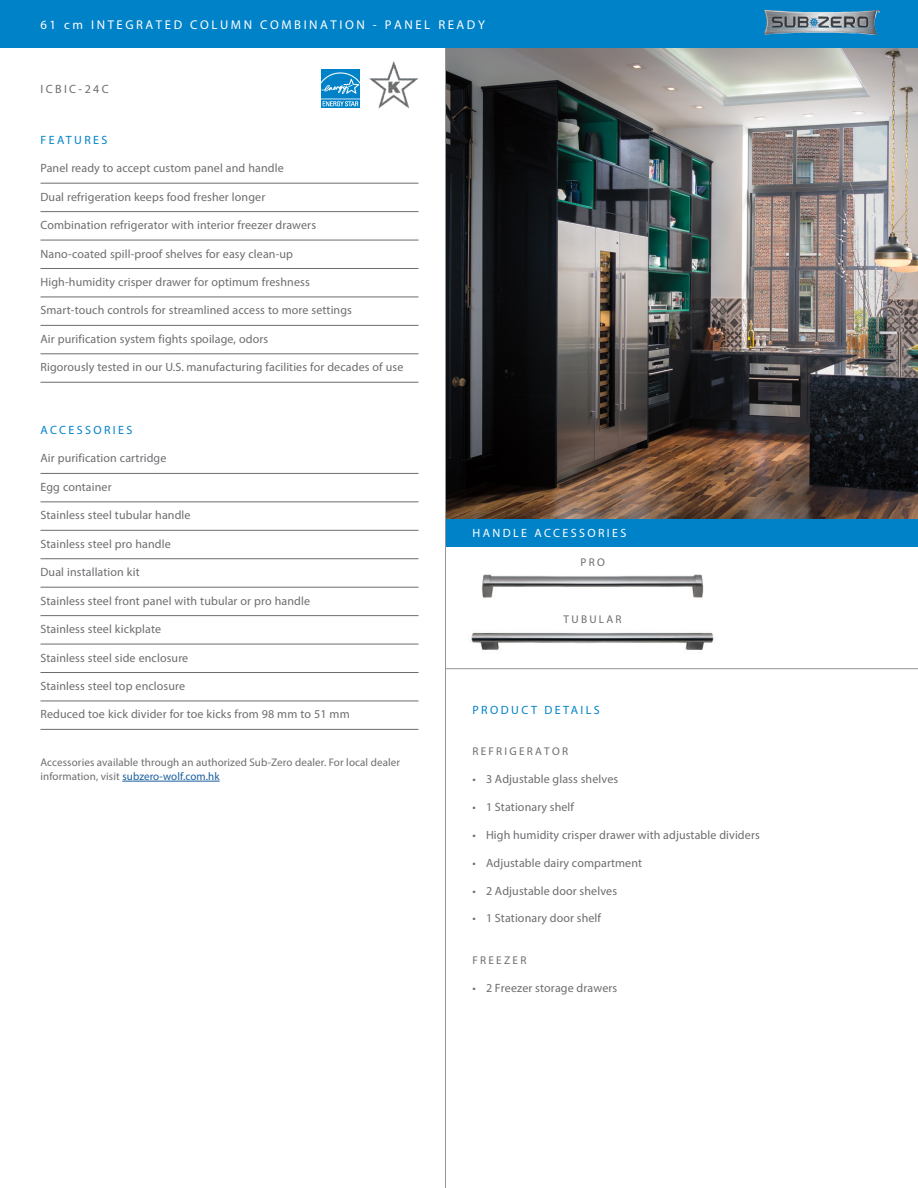
<style>
.page{position:relative;width:918px;height:1188px;background:#fff}
.page>*{position:absolute;margin:0;border:0;box-sizing:border-box;transform-origin:0 0}
.QR_Head-White{font:12.75px "Myriad Pro";letter-spacing:.2em;color:#fff}
.Features_Text{font:12px "Myriad Pro";letter-spacing:.01em;color:#6c6d70}
.QR_Product_Text{font:12px "Myriad Pro";letter-spacing:.01em;color:#6c6d70}
.QR_Subhead-3005{font:12px "Myriad Pro";letter-spacing:.2em;color:#0082c8}
.QR_Subhead-3005-2{font:12px "Myriad Pro";letter-spacing:.2em;color:#fff}
.QR_Subhead-3005-3{font:12px "Myriad Pro";letter-spacing:.2em;color:#6c6d70}
.QR_Product_Text-2{font:11.25px "Myriad Pro";letter-spacing:.2em;color:#6c6d70}
.QR_Caption-Caps{font:11.25px "Myriad Pro";letter-spacing:.2em;color:#6c6d70}
.QR_Footnote{font:10.95px/14.4px "Myriad Pro";letter-spacing:.01em;color:#6c6d70}
.s1{color:#175d9e}
</style>
<div class="page">
<img style="left:446px;top:47px;width:472px;height:473px">
<hr style="left:40px;top:183px;width:378px;height:1px;background:#6c6d70">
<hr style="left:40px;top:211px;width:378px;height:1px;background:#6c6d70">
<hr style="left:40px;top:240px;width:378px;height:1px;background:#6c6d70">
<hr style="left:40px;top:268px;width:378px;height:1px;background:#6c6d70">
<hr style="left:40px;top:297px;width:378px;height:1px;background:#6c6d70">
<hr style="left:40px;top:325px;width:378px;height:1px;background:#6c6d70">
<hr style="left:40px;top:354px;width:378px;height:1px;background:#6c6d70">
<hr style="left:40px;top:382px;width:378px;height:1px;background:#6c6d70">
<hr style="left:40px;top:473px;width:378px;height:1px;background:#6c6d70">
<hr style="left:40px;top:502px;width:378px;height:1px;background:#6c6d70">
<hr style="left:40px;top:530px;width:378px;height:1px;background:#6c6d70">
<hr style="left:40px;top:558px;width:378px;height:1px;background:#6c6d70">
<hr style="left:40px;top:587px;width:378px;height:1px;background:#6c6d70">
<hr style="left:40px;top:615px;width:378px;height:1px;background:#6c6d70">
<hr style="left:40px;top:644px;width:378px;height:1px;background:#6c6d70">
<hr style="left:40px;top:672px;width:378px;height:1px;background:#6c6d70">
<hr style="left:40px;top:701px;width:378px;height:1px;background:#6c6d70">
<hr style="left:40px;top:729px;width:378px;height:1px;background:#6c6d70">
<img style="left:471px;top:574px;width:243px;height:76px">
<div style="left:446px;top:520px;width:472px;height:27px;background:#0082c8"></div>
<img style="left:370px;top:61px;width:48px;height:47px">
<hr style="left:445px;top:47px;width:1px;height:1141px;background:#939598">
<div style="left:0;top:0;width:918px;height:47px;background:#0082c8"></div>
<img style="left:764px;top:10px;width:116px;height:18px">
<img style="left:764px;top:28px;width:113px;height:7px">
<hr style="left:446px;top:668px;width:472px;height:1px;background:#939598">
<hr style="left:122px;top:781px;width:98px;height:1px;background:#175d9e">
<img style="left:322px;top:69px;width:38px;height:39px">
<p class="QR_Head-White" style="left:40px;top:17px;width:446px">61 cm INTEGRATED COLUMN COMBINATION - PANEL READY</p>
<p class="QR_Subhead-3005-3" style="left:40px;top:82px;width:70px">ICBIC-24C</p>
<p class="QR_Subhead-3005" style="left:40px;top:132px;width:68px">FEATURES</p>
<p class="Features_Text" style="left:40px;top:161px;width:245px">Panel ready to accept custom panel and handle</p>
<p class="Features_Text" style="left:40px;top:189px;width:226px">Dual refrigeration keeps food fresher longer</p>
<p class="Features_Text" style="left:40px;top:218px;width:277px">Combination refrigerator with interior freezer drawers</p>
<p class="Features_Text" style="left:40px;top:246px;width:254px">Nano-coated spill-proof shelves for easy clean-up</p>
<p class="Features_Text" style="left:40px;top:275px;width:271px">High-humidity crisper drawer for optimum freshness</p>
<p class="Features_Text" style="left:40px;top:303px;width:313px">Smart-touch controls for streamlined access to more settings</p>
<p class="Features_Text" style="left:40px;top:331px;width:229px">Air purification system fights spoilage, odors</p>
<p class="Features_Text" style="left:40px;top:360px;width:364px">Rigorously tested in our U.S. manufacturing facilities for decades of use</p>
<p class="QR_Subhead-3005" style="left:40px;top:422px;width:93px">ACCESSORIES</p>
<p class="Features_Text" style="left:40px;top:451px;width:127px">Air purification cartridge</p>
<p class="Features_Text" style="left:40px;top:479px;width:73px">Egg container</p>
<p class="Features_Text" style="left:40px;top:508px;width:152px">Stainless steel tubular handle</p>
<p class="Features_Text" style="left:40px;top:536px;width:132px">Stainless steel pro handle</p>
<p class="Features_Text" style="left:40px;top:565px;width:101px">Dual installation kit</p>
<p class="Features_Text" style="left:40px;top:593px;width:271px">Stainless steel front panel with tubular or pro handle</p>
<p class="Features_Text" style="left:40px;top:622px;width:122px">Stainless steel kickplate</p>
<p class="Features_Text" style="left:40px;top:650px;width:149px">Stainless steel side enclosure</p>
<p class="Features_Text" style="left:40px;top:679px;width:146px">Stainless steel top enclosure</p>
<p class="Features_Text" style="left:40px;top:707px;width:311px">Reduced toe kick divider for toe kicks from 98 mm to 51 mm</p>
<p class="QR_Footnote" style="left:40px;top:755px;width:361px">Accessories available through an authorized Sub-Zero dealer. For local dealer information, visit <span class="s1">subzero-wolf.com.hk</span></p>
<p class="QR_Subhead-3005-2" style="left:472px;top:526px;width:155px">HANDLE ACCESSORIES</p>
<p class="QR_Caption-Caps" style="left:581px;top:555px;width:26px">PRO</p>
<p class="QR_Caption-Caps" style="left:564px;top:612px;width:59px">TUBULAR</p>
<p class="QR_Subhead-3005" style="left:472px;top:702px;width:129px">PRODUCT DETAILS</p>
<p class="QR_Product_Text-2" style="left:472px;top:744px;width:97px">REFRIGERATOR</p>
<p class="QR_Product_Text" style="left:472px;top:772px;width:147px">• 3 Adjustable glass shelves</p>
<p class="QR_Product_Text" style="left:472px;top:799px;width:103px">• 1 Stationary shelf</p>
<p class="QR_Product_Text" style="left:472px;top:827px;width:289px">• High humidity crisper drawer with adjustable dividers</p>
<p class="QR_Product_Text" style="left:472px;top:855px;width:171px">• Adjustable dairy compartment</p>
<p class="QR_Product_Text" style="left:472px;top:883px;width:146px">• 2 Adjustable door shelves</p>
<p class="QR_Product_Text" style="left:472px;top:911px;width:130px">• 1 Stationary door shelf</p>
<p class="QR_Product_Text-2" style="left:472px;top:953px;width:55px">FREEZER</p>
<p class="QR_Product_Text" style="left:472px;top:980px;width:146px">• 2 Freezer storage drawers</p>
</div>
